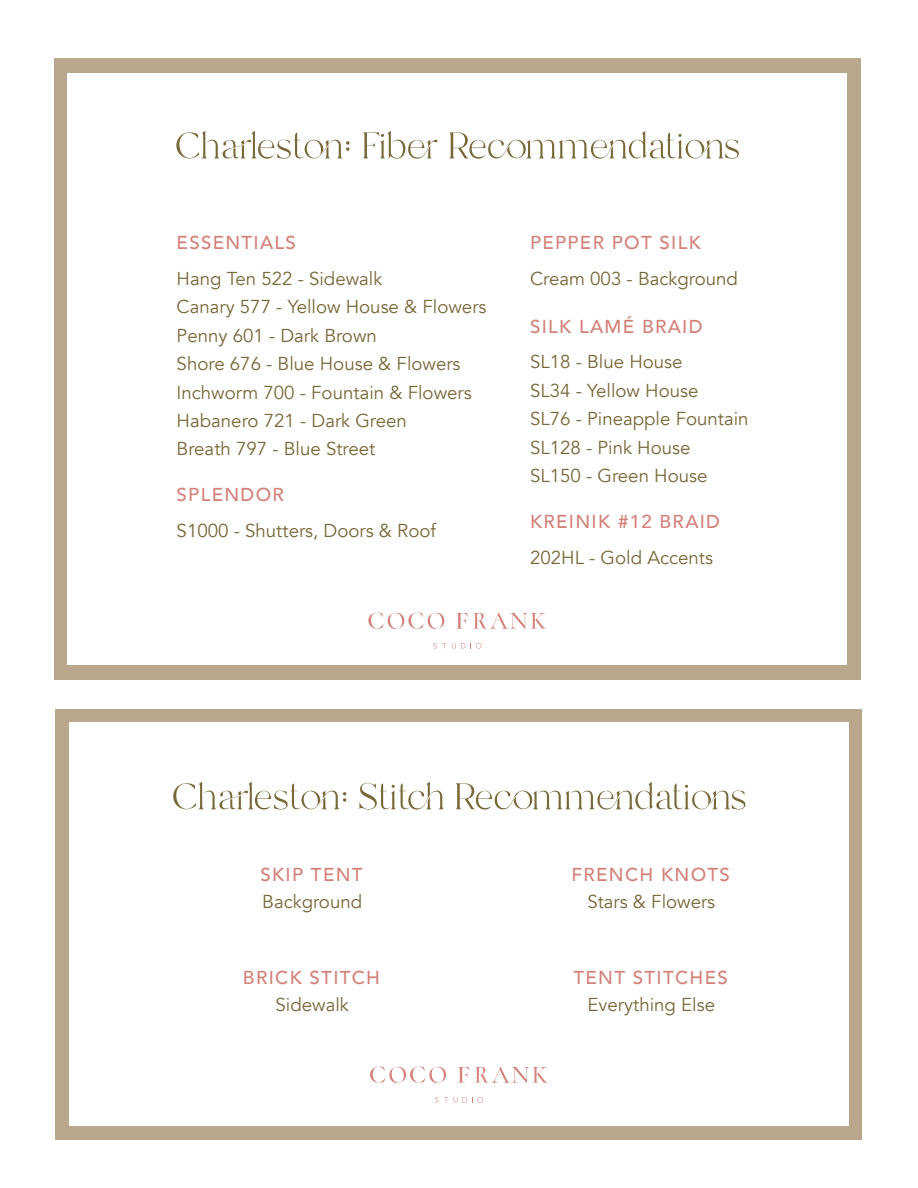
<style>
.page{position:relative;width:918px;height:1188px;background:#fff}
.page>*{position:absolute;margin:0;border:0;box-sizing:border-box;transform-origin:0 0}
.t1{font:53.1px "Branch";color:#786838}
.t2{font:18.6px/28.3px "Avenir";color:#786838}
.t3{font:500 18.6px "Avenir";letter-spacing:.07em;color:#d38179}
</style>
<div class="page">
<div style="left:54px;top:58px;width:807px;height:622px;background:#b8a78d"></div>
<div style="left:67px;top:73px;width:780px;height:592px;background:#fff"></div>
<svg style="left:433px;top:643px;width:13px;height:6px"></svg>
<svg style="left:452px;top:643px;width:29px;height:6px"></svg>
<svg style="left:368px;top:612px;width:76px;height:17px"></svg>
<svg style="left:456px;top:613px;width:90px;height:16px"></svg>
<div style="left:56px;top:709px;width:806px;height:430px;background:#b8a78d"></div>
<div style="left:69px;top:723px;width:780px;height:403px;background:#fff"></div>
<svg style="left:435px;top:1097px;width:3px;height:6px"></svg>
<svg style="left:444px;top:1097px;width:4px;height:5px"></svg>
<svg style="left:463px;top:1097px;width:20px;height:6px"></svg>
<svg style="left:370px;top:1067px;width:76px;height:16px"></svg>
<svg style="left:458px;top:1067px;width:90px;height:16px"></svg>
<h1 class="t1" style="left:175px;top:122px;width:567px">Charleston: Fiber Recommendations</h1>
<p class="t3" style="left:177px;top:227px;width:121px">ESSENTIALS</p>
<p class="t2" style="left:177px;top:265px;width:311px">Hang Ten 522 - Sidewalk<br>Canary 577 - Yellow House &amp; Flowers<br>Penny 601 - Dark Brown<br>Shore 676 - Blue House &amp; Flowers<br>Inchworm 700 - Fountain &amp; Flowers<br>Habanero 721 - Dark Green<br>Breath 797 - Blue Street</p>
<p class="t3" style="left:177px;top:478px;width:109px">SPLENDOR</p>
<p class="t2" style="left:177px;top:516px;width:261px">S1000 - Shutters, Doors &amp; Roof</p>
<p class="t3" style="left:530px;top:227px;width:172px">PEPPER POT SILK</p>
<p class="t2" style="left:530px;top:265px;width:209px">Cream 003 - Background</p>
<p class="t3" style="left:530px;top:310px;width:174px">SILK LAMÉ BRAID</p>
<p class="t2" style="left:530px;top:348px;width:220px">SL18 - Blue House<br>SL34 - Yellow House<br>SL76 - Pineapple Fountain<br>SL128 - Pink House<br>SL150 - Green House</p>
<p class="t3" style="left:530px;top:506px;width:192px">KREINIK #12 BRAID</p>
<p class="t2" style="left:530px;top:544px;width:184px">202HL - Gold Accents</p>
<h1 class="t1" style="left:171px;top:773px;width:577px">Charleston: Stitch Recommendations</h1>
<p class="t3" style="left:261px;top:858px;width:104px">SKIP TENT</p>
<p class="t2" style="left:262px;top:887px;width:101px">Background</p>
<p class="t3" style="left:243px;top:962px;width:139px">BRICK STITCH</p>
<p class="t2" style="left:276px;top:991px;width:75px">Sidewalk</p>
<p class="t3" style="left:571px;top:858px;width:160px">FRENCH KNOTS</p>
<p class="t2" style="left:587px;top:887px;width:129px">Stars &amp; Flowers</p>
<p class="t3" style="left:573px;top:962px;width:156px">TENT STITCHES</p>
<p class="t2" style="left:588px;top:991px;width:129px">Everything Else</p>
</div>
